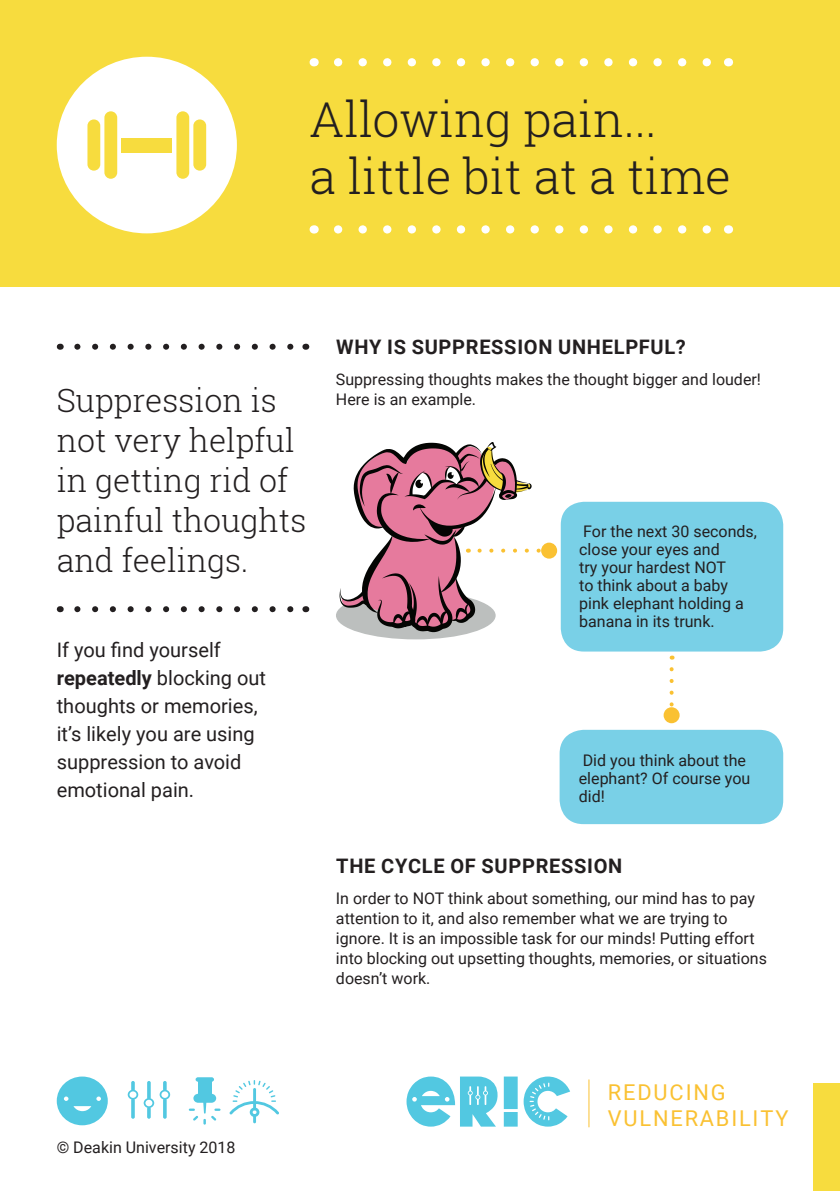
<style>
.page{position:relative;width:840px;height:1191px;background:#fff}
.page>*{position:absolute;margin:0;border:0;box-sizing:border-box;transform-origin:0 0}
.t1{font:300 48px/57.6px "Roboto Slab";color:#231f20}
.t2{font:300 32px/40px "Roboto Slab";color:#231f20}
.t3{font:21.8px/26.2px "Roboto";letter-spacing:.085em;color:#fac132}
.t4{font:20px/28px "Roboto";color:#231f20}
.t5{font:700 20px "Roboto";letter-spacing:.035em;color:#231f20}
.t6{font:16px/18px "Roboto";color:#231f20}
.s1{font-weight:700}
</style>
<div class="page">
<hr style="left:588px;top:1079px;width:1px;height:48px;background:#fac132">
<svg style="left:503px;top:1076px;width:14px;height:50px"></svg>
<svg style="left:523px;top:1076px;width:47px;height:50px"></svg>
<svg style="left:406px;top:1076px;width:91px;height:50px"></svg>
<div style="left:0;top:0;width:839px;height:287px;background:#f7dc3e"></div>
<div style="left:57px;top:57px;width:180px;height:176px;background:#fff;border-radius:50%"></div>
<div style="left:121px;top:138px;width:51px;height:14px;background:#f7dc3e"></div>
<div style="left:176px;top:111px;width:13px;height:68px;background:#f7dc3e;border-radius:6px"></div>
<div style="left:193px;top:119px;width:13px;height:52px;background:#f7dc3e;border-radius:6px"></div>
<div style="left:104px;top:111px;width:13px;height:68px;background:#f7dc3e;border-radius:6px"></div>
<div style="left:87px;top:119px;width:13px;height:52px;background:#f7dc3e;border-radius:6px"></div>
<div style="left:812px;top:1083px;width:27px;height:108px;background:#f7dc3e"></div>
<svg style="left:128px;top:1081px;width:42px;height:37px"></svg>
<svg style="left:229px;top:1080px;width:50px;height:43px"></svg>
<div style="left:57px;top:1076px;width:51px;height:49px;background:#52c8e1;border-radius:50%"></div>
<svg style="left:64px;top:1096px;width:37px;height:15px"></svg>
<svg style="left:195px;top:1077px;width:19px;height:4px"></svg>
<div style="left:198px;top:1080px;width:13px;height:15px;background:#52c8e1"></div>
<svg style="left:189px;top:1089px;width:31px;height:35px"></svg>
<svg style="left:338px;top:58px;width:373px;height:8px"></svg>
<svg style="left:338px;top:225px;width:373px;height:8px"></svg>
<svg style="left:77px;top:344px;width:217px;height:6px"></svg>
<svg style="left:77px;top:606px;width:217px;height:6px"></svg>
<svg style="left:669px;top:669px;width:4px;height:38px"></svg>
<div style="left:663px;top:707px;width:16px;height:16px;background:#fac132;border-radius:50%"></div>
<div style="left:336px;top:591px;width:159px;height:48px;background:#bcbfbe;border-radius:50%"></div>
<div style="left:560px;top:502px;width:222px;height:149px;background:#79d0e7;border-radius:23px"></div>
<div style="left:559px;top:730px;width:223px;height:94px;background:#79d0e7;border-radius:24px"></div>
<svg style="left:339px;top:442px;width:204px;height:190px"></svg>
<div style="left:541px;top:542px;width:16px;height:16px;background:#fac132;border-radius:50%"></div>
<h1 class="t1" style="left:309px;top:89px;width:423px">Allowing pain...<br>a little bit at a time</h1>
<h2 class="t2" style="left:57px;top:380px;width:251px">Suppression is not very helpful in getting rid of painful thoughts and feelings.</h2>
<p class="t4" style="left:57px;top:635px;width:211px">If you find yourself <span class="s1">repeatedly</span> blocking out thoughts or memories, it’s likely you are using suppression to avoid emotional pain.</p>
<p class="t5" style="left:336px;top:333px;width:350px">WHY IS SUPPRESSION UNHELPFUL?</p>
<p class="t6" style="left:336px;top:369px;width:426px;line-height:20px">Suppressing thoughts makes the thought bigger and louder!<br>Here is an example.</p>
<p class="t6" style="left:579px;top:522px;width:179px">For the next 30 seconds, close your eyes and<br>try your hardest NOT<br>to think about a baby pink elephant holding a banana in its trunk.</p>
<p class="t6" style="left:578px;top:750px;width:173px">Did you think about the elephant? Of course you did!</p>
<p class="t5" style="left:336px;top:852px;width:287px">THE CYCLE OF SUPPRESSION</p>
<p class="t6" style="left:336px;top:888px;width:432px;line-height:20px">In order to NOT think about something, our mind has to pay attention to it, and also remember what we are trying to ignore. It is an impossible task for our minds! Putting effort into blocking out upsetting thoughts, memories, or situations doesn’t work.</p>
<p class="t6" style="left:57px;top:1138px;width:180px">© Deakin University 2018</p>
<h3 class="t3" style="left:607px;top:1078px;width:182px">REDUCING<br>VULNERABILITY</h3>
</div>
